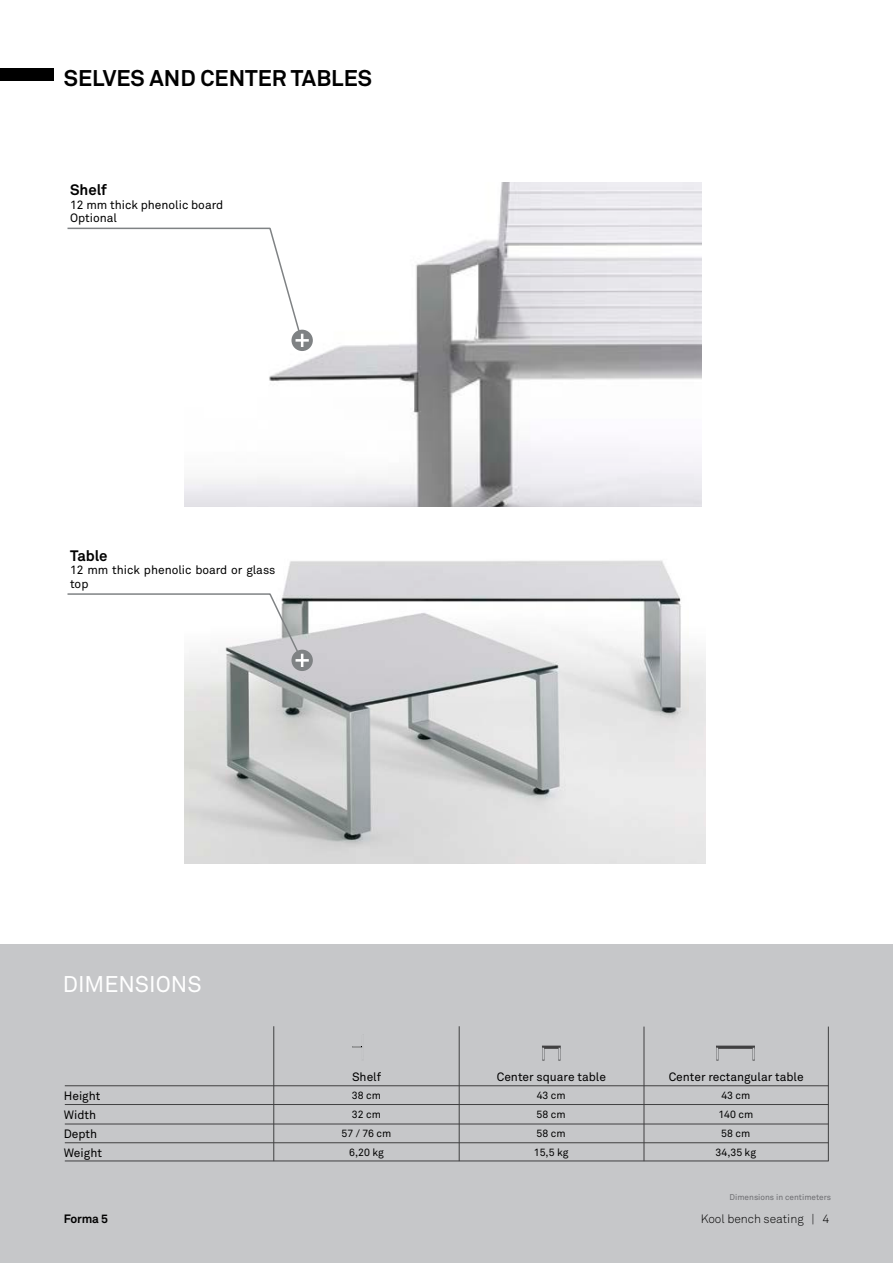
<style>
.page{position:relative;width:893px;height:1263px;background:#fff}
.page>*{position:absolute;margin:0;border:0;box-sizing:border-box;transform-origin:0 0}
.t1{font:700 22.5px "Akkurat";color:#000}
.t2{font:22.5px "Akkurat";color:#fff}
.t3{font:700 15px "Akkurat";color:#000}
.t4{font:12px/18.9px "Akkurat";color:#000}
.t5{font:300 12px "Akkurat";color:#000}
.t6{font:700 12px "Akkurat";letter-spacing:-.02em;color:#000}
.t7{font:10.5px "Akkurat";color:#000}
.t8{font:8.25px "Akkurat";color:#6d6d71}
</style>
<div class="page">
<img style="left:184px;top:560px;width:522px;height:303px">
<img style="left:184px;top:182px;width:517px;height:324px">
<div style="left:0;top:944px;width:893px;height:319px;background:#c6c7c9"></div>
<div style="left:0;top:68px;width:53px;height:13px;background:#000"></div>
<div style="left:291px;top:330px;width:22px;height:21px;background:#7f8284;border-radius:50%"></div>
<svg style="left:67px;top:227px;width:242px;height:120px"></svg>
<div style="left:291px;top:650px;width:22px;height:21px;background:#7f8284;border-radius:50%"></div>
<svg style="left:67px;top:592px;width:242px;height:75px"></svg>
<svg style="left:352px;top:1046px;width:11px;height:2px"></svg>
<svg style="left:716px;top:1047px;width:2px;height:14px"></svg>
<svg style="left:752px;top:1047px;width:3px;height:14px"></svg>
<div style="left:716px;top:1046px;width:39px;height:1px;border:1px solid #404041"></div>
<div style="left:718px;top:1047px;width:34px;height:1px;border:1px solid #404041"></div>
<svg style="left:542px;top:1046px;width:18px;height:15px"></svg>
<hr style="left:65px;top:1104px;width:763px;height:1px;background:#404041">
<hr style="left:65px;top:1161px;width:763px;height:1px;background:#404041">
<hr style="left:65px;top:1142px;width:763px;height:1px;background:#404041">
<hr style="left:65px;top:1085px;width:763px;height:1px;background:#404041">
<hr style="left:65px;top:1124px;width:763px;height:1px;background:#404041">
<hr style="left:273px;top:1026px;width:1px;height:135px;background:#404041">
<hr style="left:459px;top:1026px;width:1px;height:135px;background:#404041">
<hr style="left:644px;top:1026px;width:1px;height:135px;background:#404041">
<hr style="left:828px;top:1026px;width:1px;height:135px;background:#404041">
<h1 class="t1" style="left:64px;top:63px;width:310px">SELVES AND CENTER TABLES</h1>
<p class="t3" style="left:70px;top:180px;width:38px">Shelf</p>
<p class="t4" style="left:70px;top:197px;width:155px;line-height:13.5px">12 mm thick phenolic board<br>Optional</p>
<p class="t3" style="left:70px;top:546px;width:39px">Table</p>
<p class="t4" style="left:70px;top:563px;width:207px;line-height:13.5px">12 mm thick phenolic board or glass top</p>
<h1 class="t2" style="left:63px;top:970px;width:140px">DIMENSIONS</h1>
<p class="t4" style="left:64px;top:1086px;width:40px">Height<br>Width<br>Depth<br>Weight</p>
<p class="t6" style="left:64px;top:1211px;width:46px">Forma 5</p>
<p class="t4" style="left:352px;top:1067px;width:31px">Shelf</p>
<p class="t4" style="left:497px;top:1067px;width:111px">Center square table</p>
<p class="t4" style="left:669px;top:1067px;width:136px">Center rectangular table</p>
<p class="t7" style="left:352px;top:1089px;width:30px">38 cm</p>
<p class="t7" style="left:537px;top:1089px;width:30px">43 cm</p>
<p class="t7" style="left:721px;top:1089px;width:30px">43 cm</p>
<p class="t7" style="left:352px;top:1108px;width:30px">32 cm</p>
<p class="t7" style="left:537px;top:1108px;width:30px">58 cm</p>
<p class="t7" style="left:718px;top:1108px;width:36px">140 cm</p>
<p class="t7" style="left:342px;top:1127px;width:51px">57 / 76 cm</p>
<p class="t7" style="left:537px;top:1127px;width:30px">58 cm</p>
<p class="t7" style="left:721px;top:1127px;width:30px">58 cm</p>
<p class="t7" style="left:349px;top:1145px;width:36px">6,20 kg</p>
<p class="t7" style="left:534px;top:1145px;width:36px">15,5 kg</p>
<p class="t7" style="left:716px;top:1145px;width:42px">34,35 kg</p>
<p class="t8" style="left:729px;top:1192px;width:103px">Dimensions in centimeters</p>
<p class="t5" style="left:701px;top:1211px;width:130px">Kool bench seating | 4</p>
</div>
